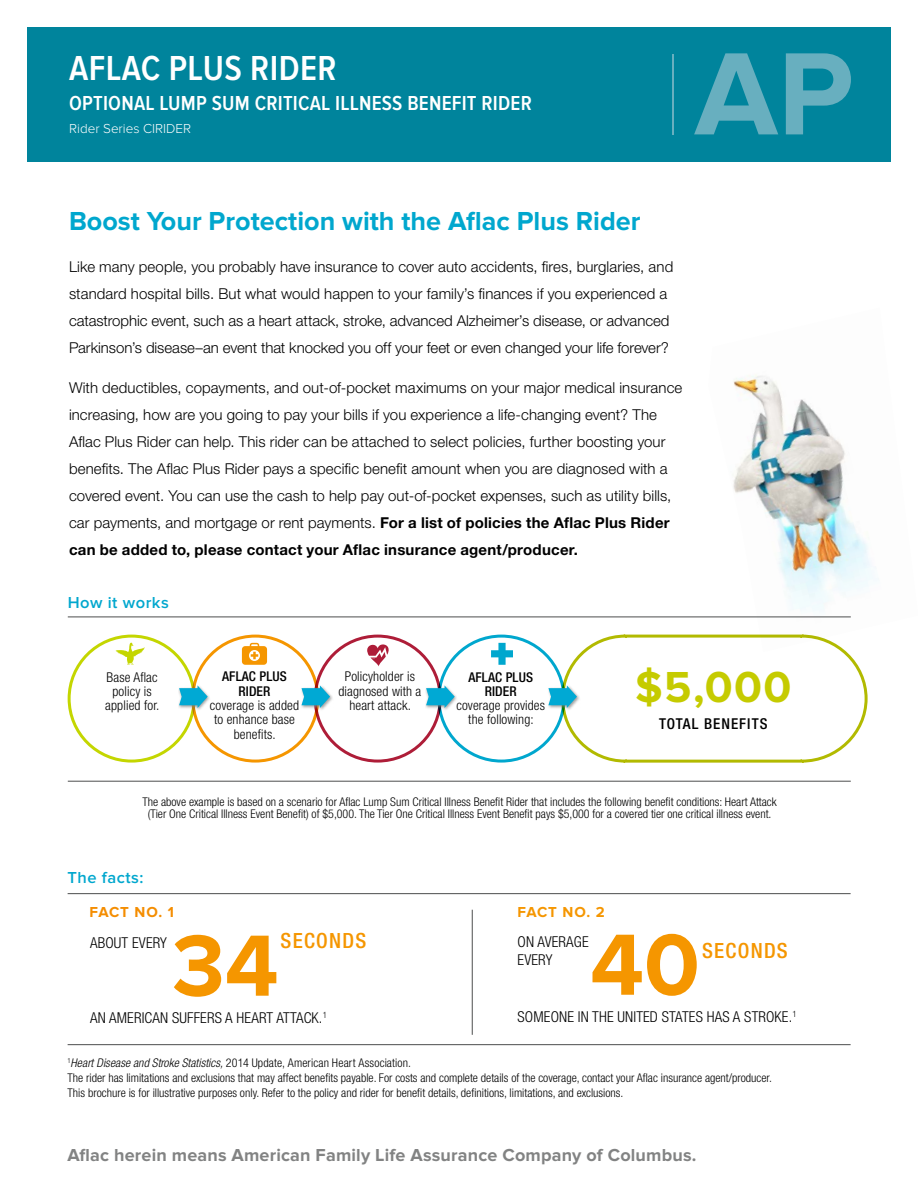
<style>
.page{position:relative;width:918px;height:1188px;background:#fff}
.page>*{position:absolute;margin:0;border:0;box-sizing:border-box;transform-origin:0 0}
.t1{font:700 121.5px "Proxima Nova";color:#68afbf}
.t2{font:700 90px "Proxima Nova";color:#f59600}
.t3{font:700 45px "Proxima Nova";color:#c5cb00}
.t4{font:600 36px "Proxima Nova Cond";letter-spacing:.01em;color:#fff}
.t5{font:700 27px "Proxima Nova";color:#00a7ce}
.t6{font:600 21px "Proxima Nova Cond";letter-spacing:.01em;color:#fff}
.t7{font:500 condensed 21px "Helvetica Neue LTCE";letter-spacing:.06em;color:#f59600}
.t8{font:700 18px "Proxima Nova";letter-spacing:.01em;color:#828383}
.t9{font:600 16.5px "Proxima Nova";letter-spacing:.03em;color:#00a7ce}
.t10{font:300 15px/27px "Helvetica Neue CELT";letter-spacing:.005em;color:#000}
.t11{font:300 condensed 15px/18px "Helvetica Neue LTCE";letter-spacing:.01em;color:#000}
.t12{font:500 condensed 15px "Helvetica Neue LTCE";letter-spacing:.07em;color:#000}
.t13{font:700 15px "Proxima Nova";letter-spacing:.045em;color:#f48d01}
.t14{font:700 15px "Proxima Nova";letter-spacing:.045em;color:#f59600}
.t15{font:300 condensed 13.5px/14.2px "Helvetica Neue LTCE";letter-spacing:.01em;color:#000;text-align:center}
.t16{font:500 condensed 13.5px/14.2px "Helvetica Neue LTCE";letter-spacing:.01em;color:#000;text-align:center}
.t17{font:300 13.5px "Proxima Nova";color:#fff}
.t18{font:300 condensed 12px/15px "Helvetica Neue LTCE";color:#000}
.s1{font-weight:700}
.s2{font-style:italic}
</style>
<div class="page">
<img style="left:708px;top:375px;width:165px;height:243px">
<div style="left:27px;top:27px;width:864px;height:135px;background:#00849c"></div>
<hr style="left:672px;top:54px;width:1px;height:81px;background:#68afbf">
<hr style="left:68px;top:893px;width:783px;height:1px;background:#606161">
<hr style="left:68px;top:1044px;width:783px;height:1px;background:#606161">
<hr style="left:472px;top:910px;width:1px;height:125px;background:#606161">
<svg style="left:548px;top:634px;width:320px;height:129px"></svg>
<div style="left:425px;top:684px;width:34px;height:28px;background:#828383;opacity:.75"></div>
<svg style="left:426px;top:685px;width:29px;height:23px"></svg>
<div style="left:68px;top:635px;width:128px;height:128px;border:3px solid #c4d600;border-radius:50%"></div>
<div style="left:178px;top:684px;width:34px;height:28px;background:#828383;opacity:.75"></div>
<svg style="left:179px;top:685px;width:29px;height:23px"></svg>
<svg style="left:116px;top:643px;width:29px;height:22px"></svg>
<svg style="left:242px;top:643px;width:25px;height:22px"></svg>
<svg style="left:367px;top:644px;width:22px;height:22px"></svg>
<svg style="left:491px;top:643px;width:22px;height:22px"></svg>
<hr style="left:68px;top:781px;width:783px;height:1px;background:#606161">
<div style="left:300px;top:684px;width:34px;height:28px;background:#828383;opacity:.75"></div>
<svg style="left:301px;top:685px;width:29px;height:23px"></svg>
<hr style="left:68px;top:616px;width:783px;height:1px;background:#606161">
<h3 class="t4" style="left:69px;top:48px;width:269px">AFLAC PLUS RIDER</h3>
<h3 class="t6" style="left:69px;top:92px;width:464px">OPTIONAL LUMP SUM CRITICAL ILLNESS BENEFIT RIDER</h3>
<p class="t17" style="left:69px;top:121px;width:124px">Rider Series CIRIDER</p>
<h1 class="t1" style="left:695px;top:24px;width:160px">AP</h1>
<h3 class="t5" style="left:69px;top:205px;width:573px">Boost Your Protection with the Aflac Plus Rider</h3>
<p class="t10" style="left:69px;top:253px;width:606px">Like many people, you probably have insurance to cover auto accidents, fires, burglaries, and standard hospital bills. But what would happen to your family’s finances if you experienced a catastrophic event, such as a heart attack, stroke, advanced Alzheimer’s disease, or advanced Parkinson’s disease–an event that knocked you off your feet or even changed your life forever?</p>
<p class="t10" style="left:69px;top:374px;width:615px">With deductibles, copayments, and out-of-pocket maximums on your major medical insurance increasing, how are you going to pay your bills if you experience a life-changing event? The Aflac Plus Rider can help. This rider can be attached to select policies, further boosting your benefits. The Aflac Plus Rider pays a specific benefit amount when you are diagnosed with a covered event. You can use the cash to help pay out-of-pocket expenses, such as utility bills, car payments, and mortgage or rent payments. <span class="s1">For a list of policies the Aflac Plus Rider can be added to, please contact your Aflac insurance agent/producer.</span></p>
<p class="t9" style="left:68px;top:593px;width:103px">How it works</p>
<p class="t15" style="left:105px;top:670px;width:56px">Base Aflac policy is applied for.</p>
<p class="t16" style="left:222px;top:669px;width:66px">AFLAC PLUS<br>RIDER</p>
<p class="t15" style="left:210px;top:698px;width:91px">coverage is added to enhance base benefits.</p>
<p class="t15" style="left:338px;top:669px;width:84px">Policyholder is diagnosed with a heart attack.</p>
<p class="t16" style="left:468px;top:669px;width:66px">AFLAC PLUS<br>RIDER</p>
<p class="t15" style="left:456px;top:698px;width:90px">coverage provides the following:</p>
<h3 class="t3" style="left:635px;top:661px;width:158px">$5,000</h3>
<p class="t12" style="left:659px;top:715px;width:110px">TOTAL BENEFITS</p>
<p class="t18" style="left:142px;top:796px;width:636px;line-height:12px;text-align:center">The above example is based on a scenario for Aflac Lump Sum Critical Illness Benefit Rider that includes the following benefit conditions: Heart Attack (Tier One Critical Illness Event Benefit) of $5,000. The Tier One Critical Illness Event Benefit pays $5,000 for a covered tier one critical illness event.</p>
<p class="t9" style="left:68px;top:868px;width:77px">The facts:</p>
<p class="t13" style="left:90px;top:904px;width:86px">FACT NO. 1</p>
<p class="t14" style="left:518px;top:904px;width:89px">FACT NO. 2</p>
<h3 class="t7" style="left:281px;top:928px;width:87px">SECONDS</h3>
<p class="t11" style="left:90px;top:933px;width:78px">ABOUT EVERY</p>
<h2 class="t2" style="left:590px;top:913px;width:111px">40</h2>
<h2 class="t2" style="left:172px;top:914px;width:108px">34</h2>
<p class="t11" style="left:518px;top:932px;width:73px">ON AVERAGE<br>EVERY</p>
<h3 class="t7" style="left:702px;top:938px;width:87px">SECONDS</h3>
<p class="t11" style="left:90px;top:1009px;width:238px">AN AMERICAN SUFFERS A HEART ATTACK.<sup>1</sup></p>
<p class="t11" style="left:518px;top:1008px;width:281px">SOMEONE IN THE UNITED STATES HAS A STROKE.<sup>1</sup></p>
<p class="t18" style="left:68px;top:1055px;width:706px"><sup>1</sup><span class="s2">Heart Disease and Stroke Statistics,</span> 2014 Update, American Heart Association.<br>The rider has limitations and exclusions that may affect benefits payable. For costs and complete details of the coverage, contact your Aflac insurance agent/producer.<br>This brochure is for illustrative purposes only. Refer to the policy and rider for benefit details, definitions, limitations, and exclusions.</p>
<p class="t8" style="left:68px;top:1145px;width:630px">Aflac herein means American Family Life Assurance Company of Columbus.</p>
</div>
